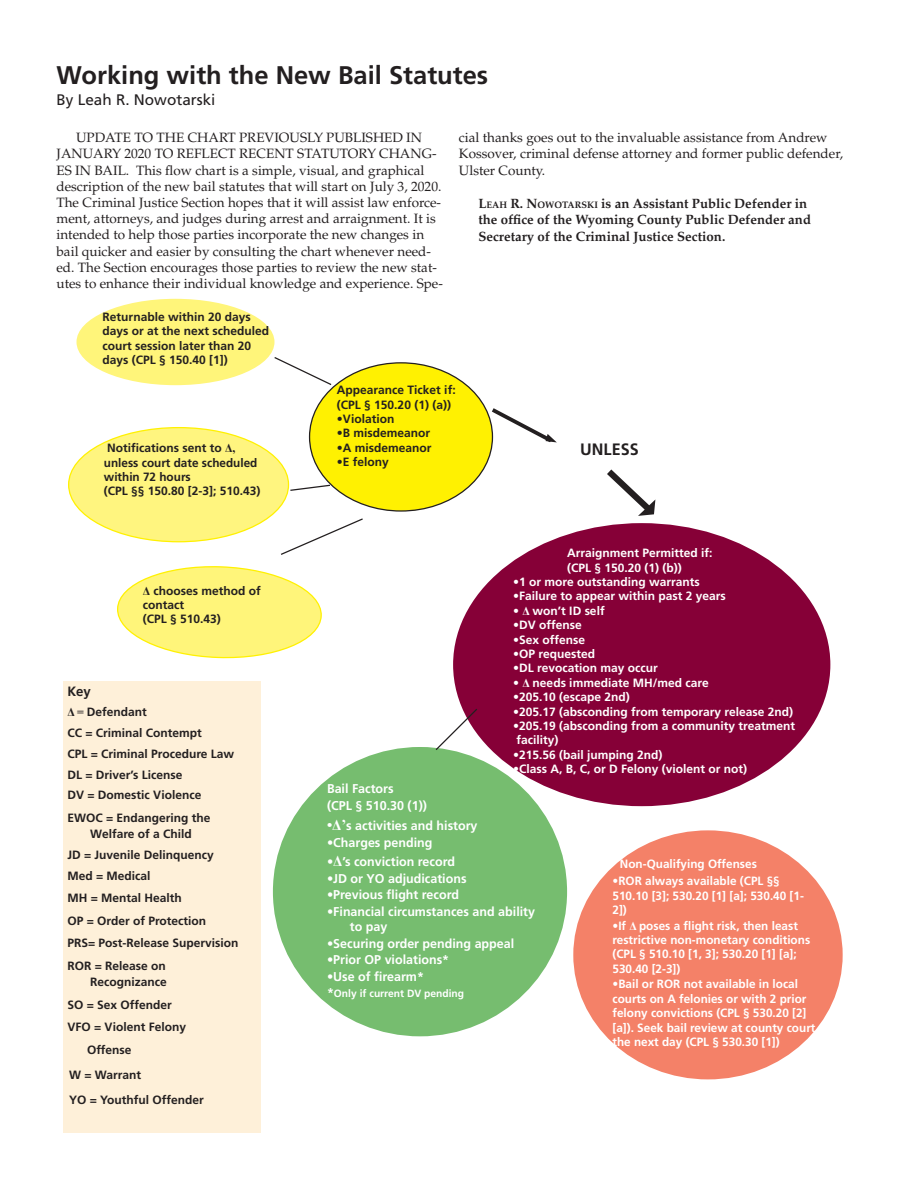
<style>
.page{position:relative;width:918px;height:1188px;background:#fff}
.page>*{position:absolute;margin:0;border:0;box-sizing:border-box;transform-origin:0 0}
.t1{font:700 25.5px "Frutiger";color:#231f20}
.t2{font:700 16.5px "Frutiger";color:#231f20}
.t3{font:15.3px "Frutiger";color:#231f20}
.t4{font:13.5px/16.2px "Palatino";color:#231f20}
.t5{font:700 13.5px/16.2px "Palatino";color:#231f20}
.t6{font:700 13.5px "Frutiger";color:#231f20}
.t7{font:700 12.75px/16.6px "Frutiger";color:#fff}
.t8{font:700 12px/14.4px "Frutiger";color:#fff}
.t9{font:700 12px/14.4px "Frutiger";color:#231f20}
.t10{font:700 10.5px "Frutiger";color:#fff}
.s1{font-style:inherit}
.s2{font-size:9.45px}
.s3{font-family:"Times New Roman"}
.s4{font-family:"Times New Roman";font-size:15px}
.s5{font-size:12.75px}
</style>
<div class="page">
<div style="left:310px;top:363px;width:182px;height:148px;background:#fff101;border-radius:50%"></div>
<div style="left:76px;top:299px;width:198px;height:86px;background:#fff57a;border-radius:50%"></div>
<div style="left:69px;top:428px;width:220px;height:114px;background:#fff57f;border-radius:50%"></div>
<svg style="left:117px;top:566px;width:205px;height:93px"></svg>
<svg style="left:274px;top:357px;width:58px;height:28px"></svg>
<svg style="left:289px;top:484px;width:42px;height:7px"></svg>
<svg style="left:281px;top:518px;width:82px;height:37px"></svg>
<svg style="left:488px;top:408px;width:69px;height:38px"></svg>
<svg style="left:607px;top:469px;width:49px;height:47px"></svg>
<div style="left:63px;top:681px;width:198px;height:451px;background:#fef0d9"></div>
<div style="left:453px;top:523px;width:377px;height:283px;background:#860037;border-radius:50%"></div>
<div style="left:273px;top:747px;width:294px;height:289px;background:#76bd6f;border-radius:50%"></div>
<div style="left:573px;top:830px;width:270px;height:249px;background:#f48168;border-radius:50%"></div>
<svg style="left:434px;top:707px;width:45px;height:45px"></svg>
<h1 class="t1" style="left:57px;top:61px;width:433px">Working with the New Bail Statutes</h1>
<p class="t3" style="left:57px;top:91px;width:160px">By Leah R. Nowotarski</p>
<p class="t4" style="left:57px;top:130px;width:388px;text-indent:20px">UPDATE TO THE CHART PREVIOUSLY PUBLISHED IN JANUARY 2020 TO REFLECT RECENT STATUTORY CHANG-ES IN BAIL. This flow chart is a simple, visual, and graphical description of the new bail statutes that will start on July 3, 2020.<br>The Criminal Justice Section hopes that it will assist law enforce&shy;ment, attorneys, and judges during arrest and arraignment. It is intended to help those parties incorporate the new changes in bail quicker and easier by consulting the chart whenever need&shy;ed. The Section encourages those parties to review the new stat&shy;utes to enhance their individual knowledge and experience. Spe-</p>
<p class="t4" style="left:459px;top:130px;width:386px">cial thanks goes out to the invaluable assistance from Andrew<br>Kossover, criminal defense attorney and former public defender,<br>Ulster County.</p>
<p class="t5" style="left:478px;top:196px;width:334px"><span class="s1">L</span><span class="s2">EAH</span> <span class="s1">R. N</span><span class="s2">OWOTARSKI</span> is an Assistant Public Defender in the office of the Wyoming County Public Defender and<br>Secretary of the Criminal Justice Section.</p>
<p class="t9" style="left:103px;top:310px;width:168px">Returnable within 20 days days or at the next scheduled court session later than 20 days (CPL § 150.40 [1])</p>
<p class="t9" style="left:337px;top:383px;width:120px">Appearance Ticket if: (CPL § 150.20 (1) (a))</p>
<p class="t9" style="left:337px;top:412px;width:59px">•Violation</p>
<p class="t9" style="left:337px;top:426px;width:95px">•B misdemeanor</p>
<p class="t9" style="left:337px;top:440px;width:96px">•A misdemeanor</p>
<p class="t9" style="left:337px;top:455px;width:54px">•E felony</p>
<p class="t9" style="left:104px;top:441px;width:158px">Notifications sent to <span class="s3">Δ, </span>unless court date scheduled within 72 hours<br>(CPL §§ 150.80 [2-3]; 510.43)</p>
<h2 class="t2" style="left:580px;top:439px;width:60px">UNLESS</h2>
<p class="t9" style="left:143px;top:583px;width:119px"><span class="s3">Δ</span> chooses method of contact<br>(CPL § 510.43)</p>
<p class="t6" style="left:67px;top:683px;width:25px">Key</p>
<p class="t9" style="left:67px;top:702px;width:168px;line-height:20.7px"><span class="s3">Δ =</span> Defendant<br>CC = Criminal Contempt<br>CPL = Criminal Procedure Law<br>DL = Driver’s License<br>DV = Domestic Violence</p>
<p class="t9" style="left:67px;top:810px;width:145px;line-height:16.2px;text-align:center">EWOC = Endangering the<br>Welfare of a Child</p>
<p class="t9" style="left:67px;top:844px;width:148px;line-height:20.7px">JD = Juvenile Delinquency<br>Med = Medical</p>
<p class="t9" style="left:67px;top:887px;width:173px;line-height:22.5px">MH = Mental Health<br>OP = Order of Protection<br>PRS= Post-Release Supervision<br>ROR = Release on</p>
<p class="t9" style="left:90px;top:975px;width:78px">Recognizance</p>
<p class="t9" style="left:67px;top:997px;width:106px">SO = Sex Offender</p>
<p class="t9" style="left:67px;top:1020px;width:120px">VFO = Violent Felony</p>
<p class="t9" style="left:87px;top:1043px;width:46px">Offense</p>
<p class="t9" style="left:69px;top:1062px;width:136px;line-height:25.2px">W = Warrant<br>YO = Youthful Offender</p>
<p class="t8" style="left:567px;top:546px;width:147px">Arraignment Permitted if: (CPL § 150.20 (1) (b))</p>
<p class="t8" style="left:513px;top:575px;width:188px">•1 or more outstanding warrants</p>
<p class="t8" style="left:513px;top:589px;width:214px">•Failure to appear within past 2 years</p>
<p class="t8" style="left:513px;top:604px;width:93px">• <span class="s3">Δ</span> won’t ID self</p>
<p class="t8" style="left:513px;top:618px;width:70px">•DV offense</p>
<p class="t8" style="left:513px;top:632px;width:74px">•Sex offense</p>
<p class="t8" style="left:513px;top:647px;width:84px">•OP requested</p>
<p class="t8" style="left:513px;top:661px;width:146px">•DL revocation may occur</p>
<p class="t8" style="left:513px;top:676px;width:197px">• <span class="s3">Δ</span> needs immediate MH/med care</p>
<p class="t8" style="left:513px;top:690px;width:118px">•205.10 (escape 2nd)</p>
<p class="t8" style="left:513px;top:704px;width:282px">•205.17 (absconding from temporary release 2nd)</p>
<p class="t8" style="left:513px;top:719px;width:284px">•205.19 (absconding from a community treatment facility)</p>
<p class="t8" style="left:513px;top:748px;width:151px">•215.56 (bail jumping 2nd)</p>
<p class="t8" style="left:513px;top:762px;width:236px">•Class A, B, C, or D Felony (violent or not)</p>
<p class="t7" style="left:327px;top:780px;width:101px">Bail Factors<br>(CPL § 510.30 (1))</p>
<p class="t7" style="left:327px;top:817px;width:152px"><span class="s4">•Δ’</span>s activities and history</p>
<p class="t7" style="left:327px;top:834px;width:107px">•Charges pending</p>
<p class="t7" style="left:327px;top:853px;width:129px">•<span class="s4">Δ</span>’s conviction record</p>
<p class="t7" style="left:327px;top:870px;width:141px">•JD or YO adjudications</p>
<p class="t7" style="left:327px;top:886px;width:133px">•Previous flight record</p>
<p class="t7" style="left:350px;top:904px;width:187px;line-height:15.3px;text-indent:-23px">•Financial circumstances and ability to pay</p>
<p class="t7" style="left:327px;top:935px;width:189px">•Securing order pending appeal</p>
<p class="t7" style="left:327px;top:951px;width:124px">•Prior OP violations*</p>
<p class="t7" style="left:327px;top:968px;width:98px">•Use of firearm*</p>
<p class="t10" style="left:327px;top:988px;width:139px"><span class="s5">*</span>Only if current DV pending</p>
<p class="t8" style="left:620px;top:857px;width:139px">Non-Qualifying Offenses</p>
<p class="t8" style="left:612px;top:874px;width:193px">•ROR always available (CPL §§<br>510.10 [3]; 530.20 [1] [a]; 530.40 [1-<br>2])</p>
<p class="t8" style="left:612px;top:918px;width:199px">•If <span class="s3">Δ</span> poses a flight risk, then least restrictive non-monetary conditions (CPL § 510.10 [1, 3]; 530.20 [1] [a];<br>530.40 [2-3])</p>
<p class="t8" style="left:612px;top:977px;width:205px">•Bail or ROR not available in local courts on A felonies or with 2 prior felony convictions (CPL § 530.20 [2] [a]). Seek bail review at county court the next day (CPL § 530.30 [1])</p>
</div>
